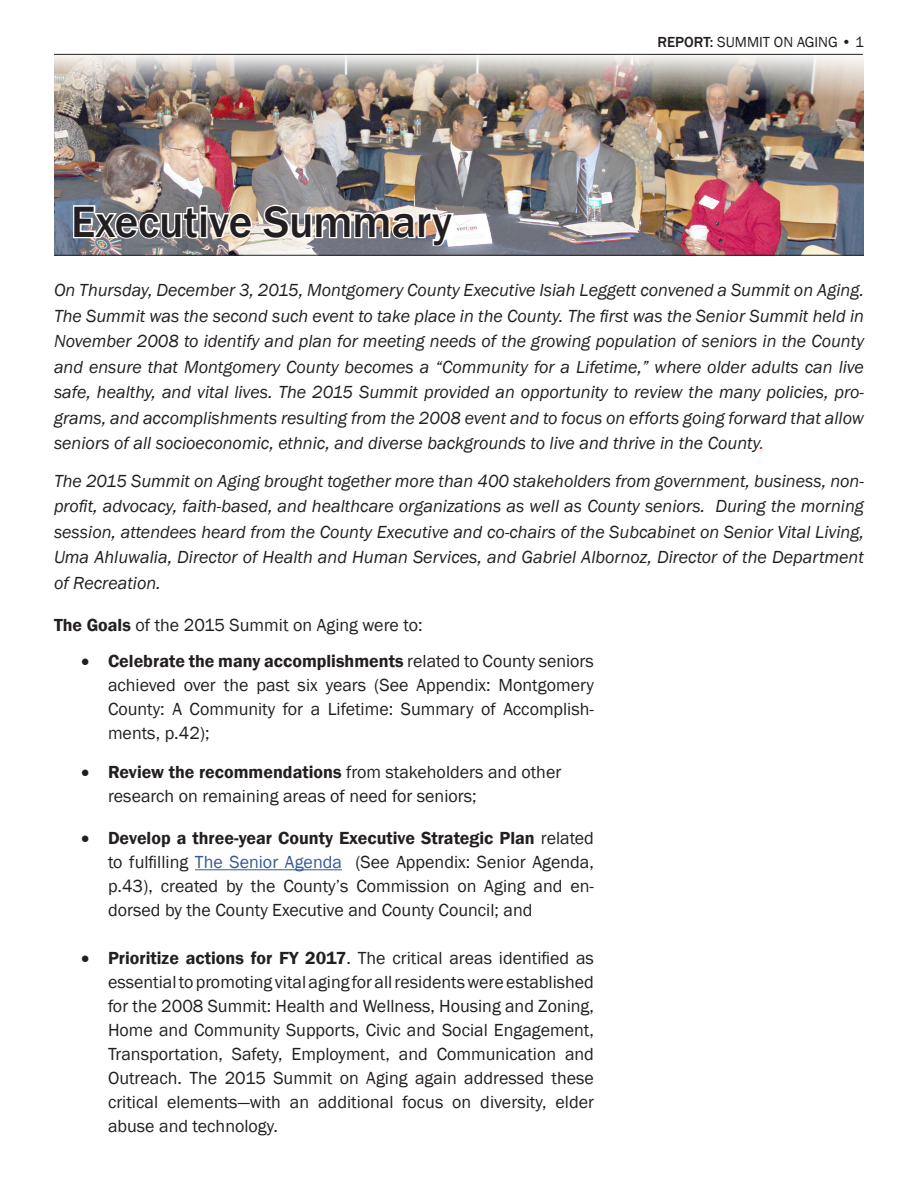
<style>
.page{position:relative;width:918px;height:1188px;background:#fff}
.page>*{position:absolute;margin:0;border:0;box-sizing:border-box;transform-origin:0 0}
.t1{font:500 45px "Franklin Gothic";color:#231f20}
.t2{font:italic 18px/25.5px "Franklin Gothic";color:#231f20;text-align:justify}
.t3{font:18px/24px "Franklin Gothic";color:#231f20;text-align:justify}
.t4{font:15px "Franklin Gothic";color:#231f20}
.s1{font-weight:500}
.s2{color:#f00}
.s3{font-weight:600}
.s4{color:#355997}
</style>
<div class="page">
<img style="left:54px;top:53px;width:810px;height:202px">
<hr style="left:195px;top:869px;width:147px;height:1px;background:#355997">
<img style="left:72px;top:204px;width:182px;height:37px">
<img style="left:260px;top:203px;width:196px;height:45px">
<hr style="left:54px;top:255px;width:810px;height:1px;background:#231f20">
<p class="t4" style="left:657px;top:33px;width:208px"><span class="s1">REPORT:</span> SUMMIT ON AGING • 1</p>
<h1 class="t1" style="left:71px;top:194px;width:382px">Executive Summary</h1>
<p class="t2" style="left:54px;top:278px;width:812px">On Thursday, December 3, 2015, Montgomery County Executive Isiah Leggett convened a Summit on Aging.<br>The Summit was the second such event to take place in the County. The first was the Senior Summit held in November 2008 to identify and plan for meeting needs of the growing population of seniors in the County and ensure that Montgomery County becomes a “Community for a Lifetime,” where older adults can live safe, healthy, and vital lives. The 2015 Summit provided an opportunity to review the many policies, pro&shy;grams, and accomplishments resulting from the 2008 event and to focus on efforts going forward that allow seniors of all socioeconomic, ethnic, and diverse backgrounds to live and thrive in the County<span class="s2">.</span></p>
<p class="t2" style="left:54px;top:468px;width:812px">The 2015 Summit on Aging brought together more than 400 stakeholders from government, business, non&shy;profit, advocacy, faith-based, and healthcare organizations as well as County seniors. During the morning session, attendees heard from the County Executive and co-chairs of the Subcabinet on Senior Vital Living, Uma Ahluwalia, Director of Health and Human Services, and Gabriel Albornoz, Director of the Department of Recreation.</p>
<p class="t3" style="left:54px;top:614px;width:370px"><span class="s3">The Goals</span> of the 2015 Summit on Aging were to:</p>
<p class="t3" style="left:108px;top:650px;width:488px;text-indent:-27px">• <span class="s3">Celebrate the many accomplishments</span> related to County seniors achieved over the past six years (See Appendix: Montgomery County: A Community for a Lifetime: Summary of Accomplish&shy;ments, p.42);</p>
<p class="t3" style="left:108px;top:761px;width:455px;text-indent:-27px">• <span class="s3">Review the recommendations</span> from stakeholders and other research on remaining areas of need for seniors;</p>
<p class="t3" style="left:108px;top:827px;width:488px;text-indent:-27px">• <span class="s3">Develop a three-year County Executive Strategic Plan</span> related to fulfilling <span class="s4">The Senior Agenda</span> (See Appendix: Senior Agenda, p.43), created by the County’s Commission on Aging and en&shy;dorsed by the County Executive and County Council; and</p>
<p class="t3" style="left:108px;top:947px;width:488px;text-indent:-27px">• <span class="s3">Prioritize actions for FY 2017</span>. The critical areas identified as essential to promoting vital aging for all residents were established for the 2008 Summit: Health and Wellness, Housing and Zoning, Home and Community Supports, Civic and Social Engagement, Transportation, Safety, Employment, and Communication and Outreach. The 2015 Summit on Aging again addressed these critical elements—with an additional focus on diversity, elder abuse and technology.</p>
</div>
